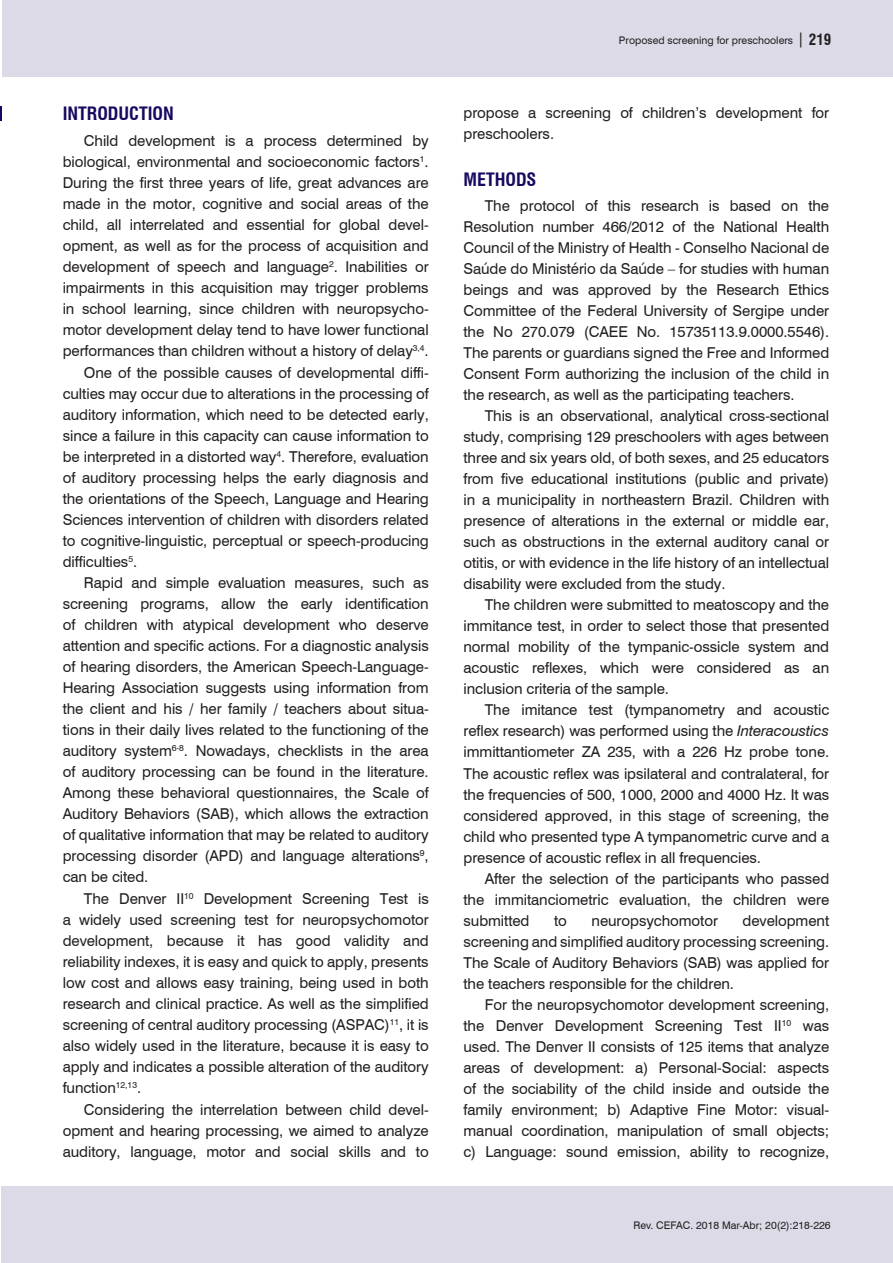
<style>
.page{position:relative;width:893px;height:1263px;background:#fff}
.page>*{position:absolute;margin:0;border:0;box-sizing:border-box;transform-origin:0 0}
.Nivel_1{font:700 condensed 18px "Swiss 721 BT";color:#18085f}
.Corpo_do_texto_INGL{font:15px/21px "Swiss 721 BT";letter-spacing:-.005em;color:#231f20;text-align:justify}
.t1{font:10.5px "Swiss 721 BT";color:#231f20}
.s1{font-size:15px}
.s2{font-weight:700;font-stretch:condensed;font-size:15px}
.s3{font-style:italic}
</style>
<div class="page">
<div style="left:1px;top:1186px;width:892px;height:77px;background:#dcdae7"></div>
<div style="left:2px;top:0;width:891px;height:77px;background:#dcdae7"></div>
<svg style="left:0;top:106px;width:1px;height:15px"></svg>
<p class="Nivel_1" style="left:63px;top:103px;width:113px">INTRODUCTION</p>
<p class="Corpo_do_texto_INGL" style="left:63px;top:129px;width:368px;text-indent:21px">Child development is a process determined by biological, environmental and socioeconomic factors<sup>1</sup>.<br>During the first three years of life, great advances are made in the motor, cognitive and social areas of the child, all interrelated and essential for global devel&shy;opment, as well as for the process of acquisition and development of speech and language<sup>2</sup>. Inabilities or impairments in this acquisition may trigger problems in school learning, since children with neuropsycho&shy;motor development delay tend to have lower functional performances than children without a history of delay<sup>3,4</sup>.</p>
<p class="Corpo_do_texto_INGL" style="left:63px;top:361px;width:368px;text-indent:21px">One of the possible causes of developmental diffi&shy;culties may occur due to alterations in the processing of auditory information, which need to be detected early, since a failure in this capacity can cause information to be interpreted in a distorted way<sup>4</sup>. Therefore, evaluation of auditory processing helps the early diagnosis and the orientations of the Speech, Language and Hearing Sciences intervention of children with disorders related to cognitive-linguistic, perceptual or speech-producing difficulties<sup>5</sup>.</p>
<p class="Corpo_do_texto_INGL" style="left:63px;top:572px;width:368px;text-indent:21px">Rapid and simple evaluation measures, such as screening programs, allow the early identification of children with atypical development who deserve attention and specific actions. For a diagnostic analysis of hearing disorders, the American Speech-Language-Hearing Association suggests using information from the client and his / her family / teachers about situa&shy;tions in their daily lives related to the functioning of the auditory system<sup>6-8</sup>. Nowadays, checklists in the area of auditory processing can be found in the literature.<br>Among these behavioral questionnaires, the Scale of Auditory Behaviors (SAB), which allows the extraction of qualitative information that may be related to auditory processing disorder (APD) and language alterations<sup>9</sup>, can be cited.</p>
<p class="Corpo_do_texto_INGL" style="left:63px;top:887px;width:368px;text-indent:21px">The Denver II<sup>10</sup> Development Screening Test is a widely used screening test for neuropsychomotor development, because it has good validity and reliability indexes, it is easy and quick to apply, presents low cost and allows easy training, being used in both research and clinical practice. As well as the simplified screening of central auditory processing (ASPAC)<sup>11</sup>, it is also widely used in the literature, because it is easy to apply and indicates a possible alteration of the auditory function<sup>12,13</sup>.</p>
<p class="Corpo_do_texto_INGL" style="left:63px;top:1098px;width:368px;text-indent:21px">Considering the interrelation between child devel&shy;opment and hearing processing, we aimed to analyze auditory, language, motor and social skills and to</p>
<p class="t1" style="left:619px;top:33px;width:214px">Proposed screening for preschoolers <span class="s1">|</span> <span class="s2">219</span></p>
<p class="Corpo_do_texto_INGL" style="left:463px;top:101px;width:367px">propose a screening of children’s development for preschoolers.</p>
<p class="Nivel_1" style="left:463px;top:169px;width:74px">METHODS</p>
<p class="Corpo_do_texto_INGL" style="left:463px;top:195px;width:367px;text-indent:21px">The protocol of this research is based on the Resolution number 466/2012 of the National Health Council of the Ministry of Health - Conselho Nacional de Saúde do Ministério da Saúde – for studies with human beings and was approved by the Research Ethics Committee of the Federal University of Sergipe under the No 270.079 (CAEE No. 15735113.9.0000.5546).<br>The parents or guardians signed the Free and Informed Consent Form authorizing the inclusion of the child in the research, as well as the participating teachers.</p>
<p class="Corpo_do_texto_INGL" style="left:463px;top:405px;width:367px;text-indent:21px">This is an observational, analytical cross-sectional study, comprising 129 preschoolers with ages between three and six years old, of both sexes, and 25 educators from five educational institutions (public and private) in a municipality in northeastern Brazil. Children with presence of alterations in the external or middle ear, such as obstructions in the external auditory canal or otitis, or with evidence in the life history of an intellectual disability were excluded from the study.</p>
<p class="Corpo_do_texto_INGL" style="left:463px;top:594px;width:367px;text-indent:21px">The children were submitted to meatoscopy and the immitance test, in order to select those that presented normal mobility of the tympanic-ossicle system and acoustic reflexes, which were considered as an inclusion criteria of the sample.</p>
<p class="Corpo_do_texto_INGL" style="left:463px;top:699px;width:367px;text-indent:21px">The imitance test (tympanometry and acoustic reflex research) was performed using the <span class="s3">Interacoustics </span>immittantiometer ZA 235, with a 226 Hz probe tone.<br>The acoustic reflex was ipsilateral and contralateral, for the frequencies of 500, 1000, 2000 and 4000 Hz. It was considered approved, in this stage of screening, the child who presented type A tympanometric curve and a presence of acoustic reflex in all frequencies.</p>
<p class="Corpo_do_texto_INGL" style="left:463px;top:867px;width:367px;text-indent:21px">After the selection of the participants who passed the immitanciometric evaluation, the children were submitted</p>
<p class="Corpo_do_texto_INGL" style="left:463px;top:909px;width:367px;text-indent:279px">development screening and simplified auditory processing screening.<br>The Scale of Auditory Behaviors (SAB) was applied for the teachers responsible for the children.</p>
<p class="Corpo_do_texto_INGL" style="left:463px;top:993px;width:367px;text-indent:21px">For the neuropsychomotor development screening, the Denver Development Screening Test II<sup>10</sup> was used. The Denver II consists of 125 items that analyze areas of development: a) Personal-Social: aspects of the sociability of the child inside and outside the family environment; b) Adaptive Fine Motor: visual&shy;manual coordination, manipulation of small objects; c) Language: sound emission, ability to recognize,</p>
<p class="Corpo_do_texto_INGL" style="left:554px;top:909px;width:14px">to</p>
<p class="Corpo_do_texto_INGL" style="left:592px;top:909px;width:128px">neuropsychomotor</p>
<p class="t1" style="left:634px;top:1218px;width:199px">Rev. CEFAC. 2018 Mar-Abr; 20(2):218-226</p>
</div>
